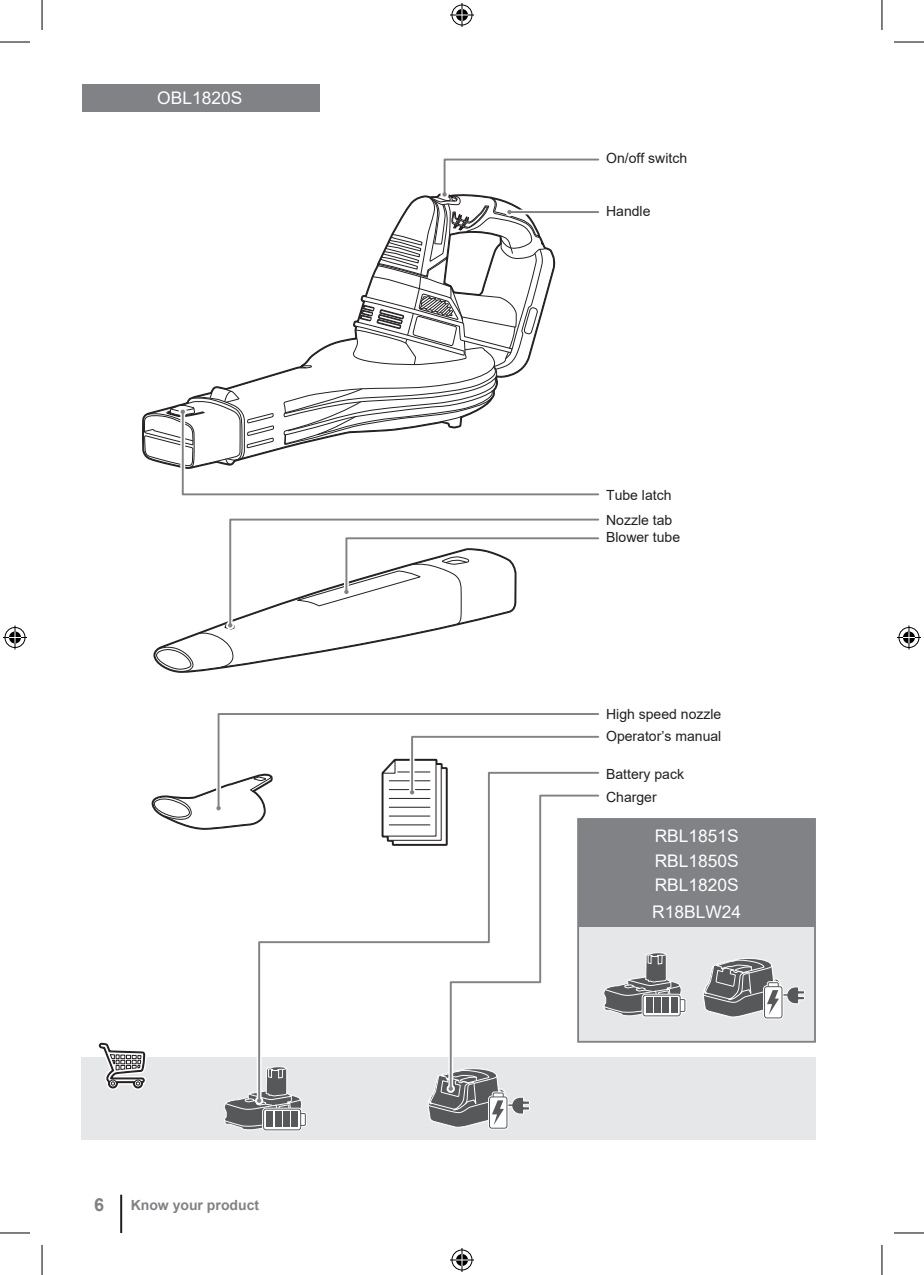
<style>
.page{position:relative;width:924px;height:1275px;background:#fff}
.page>*{position:absolute;margin:0;border:0;box-sizing:border-box;transform-origin:0 0}
.t1{font:700 18px "Arial";color:#808285}
.t2{font:17.4px/24.2px "Arial";color:#fff}
.Body_Text_-_Normal{font:14px "Arial";color:#231f20}
.t3{font:700 14px "Arial";color:#808285}
</style>
<div class="page">
<hr style="left:120px;top:1194px;width:2px;height:39px;background:#231f20">
<div style="left:82px;top:84px;width:237px;height:27px;background:#808285"></div>
<div style="left:82px;top:1057px;width:733px;height:82px;background:#e6e7e9"></div>
<svg style="left:143px;top:158px;width:457px;height:338px"></svg>
<svg style="left:153px;top:518px;width:447px;height:155px"></svg>
<div style="left:578px;top:819px;width:236px;height:222px;background:#e6e7e9"></div>
<div style="left:578px;top:871px;width:236px;height:28px;background:#808285"></div>
<div style="left:578px;top:845px;width:236px;height:27px;background:#808285"></div>
<div style="left:578px;top:899px;width:236px;height:27px;background:#808285"></div>
<div style="left:578px;top:819px;width:236px;height:28px;background:#808285"></div>
<svg style="left:98px;top:713px;width:589px;height:418px"></svg>
<svg style="left:654px;top:999px;width:30px;height:12px"></svg>
<div style="left:653px;top:999px;width:32px;height:13px;border:1px solid #57585a"></div>
<svg style="left:642px;top:995px;width:38px;height:21px"></svg>
<div style="left:670px;top:997px;width:7px;height:16px;background:#57585a"></div>
<div style="left:662px;top:997px;width:7px;height:16px;background:#57585a"></div>
<div style="left:653px;top:997px;width:7px;height:16px;background:#57585a"></div>
<div style="left:645px;top:997px;width:7px;height:16px;background:#57585a"></div>
<div style="left:642px;top:994px;width:38px;height:22px;border:1px solid #57585a;border-radius:2px"></div>
<svg style="left:702px;top:958px;width:103px;height:61px"></svg>
<hr style="left:0;top:42px;width:30px;height:1px;background:#000">
<hr style="left:893px;top:42px;width:30px;height:1px;background:#000">
<hr style="left:0;top:1232px;width:30px;height:1px;background:#000">
<hr style="left:893px;top:1232px;width:30px;height:1px;background:#000">
<hr style="left:42px;top:0;width:1px;height:30px;background:#000">
<hr style="left:42px;top:1245px;width:1px;height:30px;background:#000">
<hr style="left:881px;top:0;width:1px;height:30px;background:#000">
<hr style="left:881px;top:1245px;width:1px;height:30px;background:#000">
<svg style="left:450px;top:3px;width:24px;height:24px"></svg>
<svg style="left:450px;top:1248px;width:24px;height:24px"></svg>
<svg style="left:3px;top:625px;width:24px;height:24px"></svg>
<svg style="left:897px;top:625px;width:23px;height:24px"></svg>
<p class="t2" style="left:157px;top:86px;width:87px">OBL1820S</p>
<p class="t1" style="left:94px;top:1191px;width:12px">6</p>
<p class="t3" style="left:131px;top:1195px;width:130px">Know your product</p>
<p class="Body_Text_-_Normal" style="left:606px;top:149px;width:82px">On/off switch</p>
<p class="Body_Text_-_Normal" style="left:606px;top:201px;width:46px">Handle</p>
<p class="Body_Text_-_Normal" style="left:606px;top:485px;width:67px">Tube latch</p>
<p class="Body_Text_-_Normal" style="left:606px;top:510px;width:68px">Nozzle tab</p>
<p class="Body_Text_-_Normal" style="left:606px;top:527px;width:75px">Blower tube</p>
<p class="Body_Text_-_Normal" style="left:606px;top:704px;width:117px">High speed nozzle</p>
<p class="Body_Text_-_Normal" style="left:606px;top:726px;width:117px">Operator’s manual</p>
<p class="Body_Text_-_Normal" style="left:606px;top:764px;width:79px">Battery pack</p>
<p class="Body_Text_-_Normal" style="left:606px;top:787px;width:52px">Charger</p>
<p class="t2" style="left:654px;top:824px;width:86px">RBL1851S</p>
<p class="t2" style="left:654px;top:848px;width:86px">RBL1850S<br>RBL1820S</p>
<p class="t2" style="left:652px;top:900px;width:90px">R18BLW24</p>
</div>
